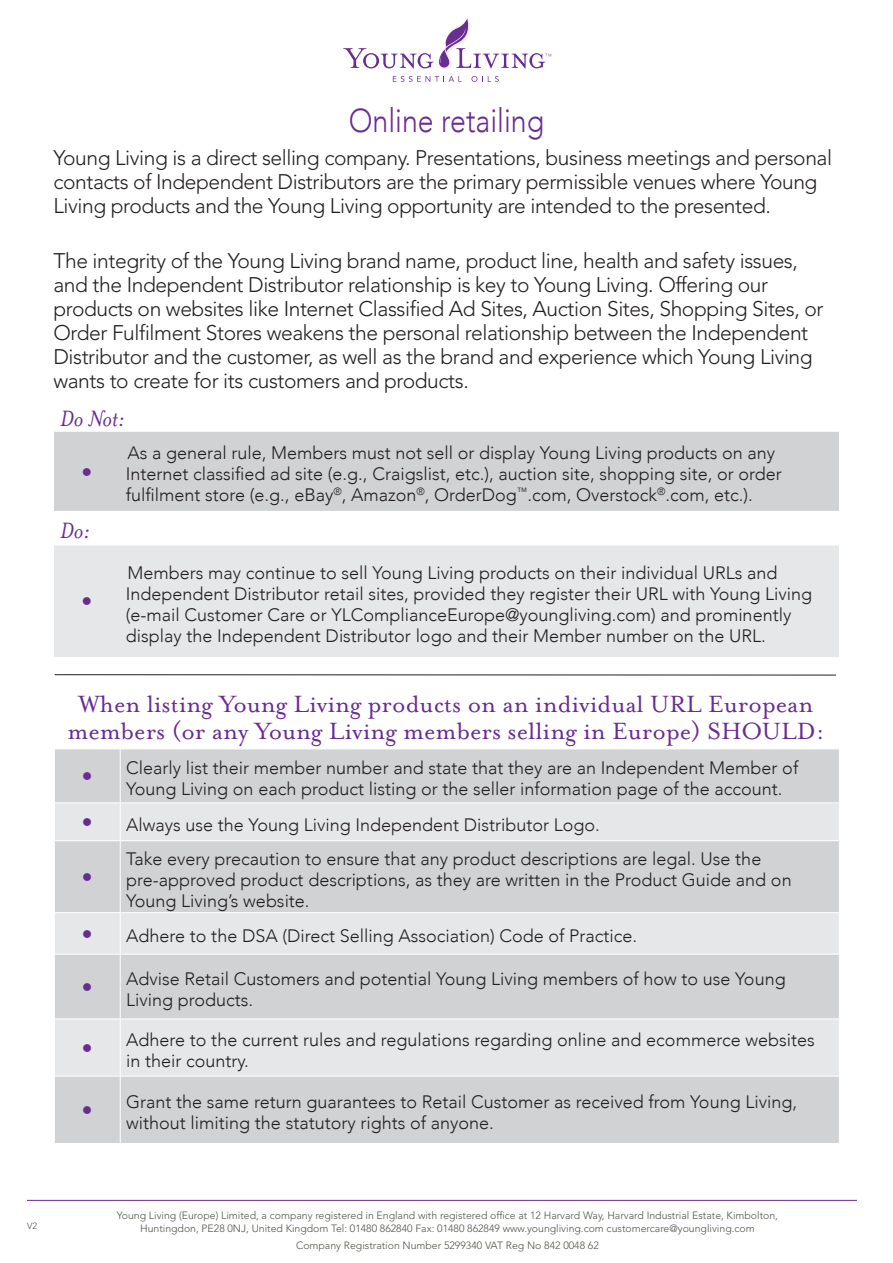
<style>
.page{position:relative;width:893px;height:1263px;background:#fff}
.page>*{position:absolute;margin:0;border:0;box-sizing:border-box;transform-origin:0 0}
.body_text{font:300 33px "Avenir";color:#692c91;scale:.86 1}
.body_text-2{font:27px/27px "Mrs Eaves OT";color:#692c91;text-align:center}
.body_text-3{font:italic 25.5px "Mrs Eaves OT";color:#692c91}
.Body{font:300 21px/24px "Avenir LT Std";letter-spacing:-.02em;color:#231f20}
.body_text-4{font:300 18px/21px "Avenir";color:#231f20}
.body_text-5{font:13.5px "Wingdings";color:#692c91}
.t1{font:300 10.5px/13.5px "Avenir LT Std";color:#535249;text-align:center}
.t2{font:300 9px "Avenir LT Std";color:#535249}
</style>
<div class="page">
<svg style="left:393px;top:76px;width:69px;height:6px"></svg>
<svg style="left:471px;top:76px;width:28px;height:6px"></svg>
<svg style="left:343px;top:18px;width:208px;height:50px"></svg>
<hr style="left:55px;top:674px;width:781px;height:1px;background:#231f20">
<div style="left:54px;top:432px;width:785px;height:79px;background:#d1d2d4"></div>
<div style="left:54px;top:545px;width:785px;height:112px;background:#e6e7e9"></div>
<div style="left:55px;top:749px;width:784px;height:394px;background:#d1d2d4"></div>
<svg style="left:55px;top:803px;width:784px;height:273px;background:#dbdcde"></svg>
<hr style="left:120px;top:749px;width:1px;height:53px;background:#fff">
<hr style="left:54px;top:802px;width:66px;height:1px;background:#fff">
<hr style="left:120px;top:802px;width:720px;height:1px;background:#fff">
<hr style="left:120px;top:803px;width:1px;height:37px;background:#fff">
<hr style="left:54px;top:840px;width:66px;height:1px;background:#fff">
<hr style="left:120px;top:840px;width:720px;height:1px;background:#fff">
<hr style="left:120px;top:841px;width:1px;height:71px;background:#fff">
<hr style="left:54px;top:912px;width:66px;height:1px;background:#fff">
<hr style="left:120px;top:912px;width:720px;height:1px;background:#fff">
<hr style="left:120px;top:913px;width:1px;height:41px;background:#fff">
<hr style="left:54px;top:954px;width:66px;height:1px;background:#fff">
<hr style="left:120px;top:954px;width:720px;height:1px;background:#fff">
<hr style="left:120px;top:954px;width:1px;height:64px;background:#fff">
<hr style="left:54px;top:1018px;width:66px;height:1px;background:#fff">
<hr style="left:120px;top:1018px;width:720px;height:1px;background:#fff">
<hr style="left:120px;top:1019px;width:1px;height:57px;background:#fff">
<hr style="left:54px;top:1076px;width:66px;height:1px;background:#fff">
<hr style="left:120px;top:1076px;width:720px;height:1px;background:#fff">
<hr style="left:120px;top:1076px;width:1px;height:67px;background:#fff">
<hr style="left:27px;top:1200px;width:830px;height:1px;background:#692c91">
<p class="body_text" style="left:349px;top:101px;width:229px">Online retailing</p>
<p class="Body" style="left:53px;top:146px;width:780px">Young Living is a direct selling company. Presentations, business meetings and personal contacts of Independent Distributors are the primary permissible venues where Young<br>Living products and the Young Living opportunity are intended to the presented.</p>
<p class="Body" style="left:53px;top:249px;width:771px">The integrity of the Young Living brand name, product line, health and safety issues, and the Independent Distributor relationship is key to Young Living. Offering our products on websites like Internet Classified Ad Sites, Auction Sites, Shopping Sites, or Order Fulfilment Stores weakens the personal relationship between the Independent Distributor and the customer, as well as the brand and experience which Young Living wants to create for its customers and products.</p>
<p class="body_text-3" style="left:60px;top:404px;width:66px">Do Not:</p>
<p class="body_text-5" style="left:82px;top:464px;width:12px">●</p>
<p class="body_text-3" style="left:60px;top:517px;width:32px">Do:</p>
<p class="body_text-5" style="left:82px;top:594px;width:12px">●</p>
<p class="body_text-4" style="left:126px;top:443px;width:658px">As a general rule, Members must not sell or display Young Living products on any<br>Internet classified ad site (e.g., Craigslist, etc.), auction site, shopping site, or order fulfilment store (e.g., eBay<sup>®</sup>, Amazon<sup>®</sup>, OrderDog<sup>™</sup>.com, Overstock<sup>®</sup>.com, etc.).</p>
<p class="body_text-4" style="left:126px;top:562px;width:688px">Members may continue to sell Young Living products on their individual URLs and Independent Distributor retail sites, provided they register their URL with Young Living (e-mail Customer Care or YLComplianceEurope@youngliving.com) and prominently display the Independent Distributor logo and their Member number on the URL.</p>
<p class="body_text-2" style="left:67px;top:691px;width:758px">When listing Young Living products on an individual URL European members (or any Young Living members selling in Europe) SHOULD:</p>
<p class="body_text-5" style="left:82px;top:769px;width:12px">●</p>
<p class="body_text-4" style="left:126px;top:758px;width:674px">Clearly list their member number and state that they are an Independent Member of<br>Young Living on each product listing or the seller information page of the account.</p>
<p class="body_text-5" style="left:82px;top:815px;width:12px">●</p>
<p class="body_text-4" style="left:126px;top:814px;width:475px">Always use the Young Living Independent Distributor Logo.</p>
<p class="body_text-5" style="left:82px;top:870px;width:12px">●</p>
<p class="body_text-4" style="left:126px;top:848px;width:667px">Take every precaution to ensure that any product descriptions are legal. Use the pre-approved product descriptions, as they are written in the Product Guide and on<br>Young Living’s website.</p>
<p class="body_text-5" style="left:82px;top:926px;width:12px">●</p>
<p class="body_text-4" style="left:126px;top:926px;width:513px">Adhere to the DSA (Direct Selling Association) Code of Practice.</p>
<p class="body_text-5" style="left:82px;top:979px;width:12px">●</p>
<p class="body_text-4" style="left:126px;top:968px;width:661px">Advise Retail Customers and potential Young Living members of how to use Young<br>Living products.</p>
<p class="body_text-5" style="left:82px;top:1040px;width:12px">●</p>
<p class="body_text-4" style="left:126px;top:1029px;width:690px">Adhere to the current rules and regulations regarding online and ecommerce websites in their country.</p>
<p class="body_text-5" style="left:82px;top:1103px;width:12px">●</p>
<p class="body_text-4" style="left:126px;top:1092px;width:672px">Grant the same return guarantees to Retail Customer as received from Young Living, without limiting the statutory rights of anyone.</p>
<p class="t2" style="left:27px;top:1220px;width:12px">V2</p>
<p class="t1" style="left:117px;top:1208px;width:663px">Young Living (Europe) Limited, a company registered in England with registered office at 12 Harvard Way, Harvard Industrial Estate, Kimbolton,<br>Huntingdon, PE28 0NJ, United Kingdom Tel: 01480 862840 Fax: 01480 862849 www.youngliving.com customercare@youngliving.com</p>
<p class="t1" style="left:296px;top:1238px;width:304px">Company Registration Number 5299340 VAT Reg No 842 0048 62</p>
</div>
